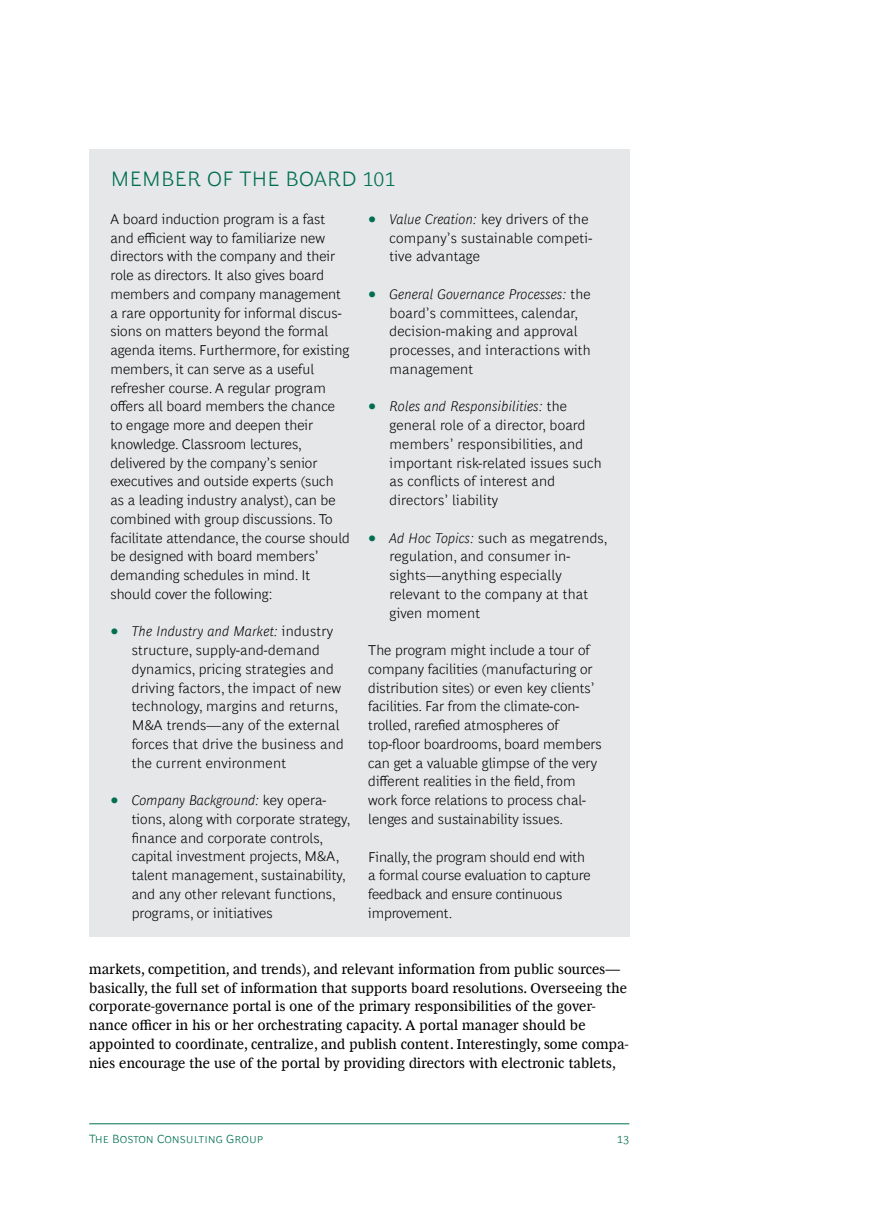
<style>
.page{position:relative;width:893px;height:1212px;background:#fff}
.page>*{position:absolute;margin:0;border:0;box-sizing:border-box;transform-origin:0 0}
.t1{font:300 21px "Henderson BCG Sans";letter-spacing:.015em;color:#006f51}
.t2{font:300 14.25px/18.8px "Henderson BCG Sans";color:#000}
.t3{font:14.25px/18.8px "Henderson BCG Serif";letter-spacing:.015em;color:#000}
.t4{font:300 12px "Henderson BCG Sans";color:#006f51}
.s1{font-family:"Henderson BCG Serif";font-weight:400;font-size:18px;color:#006f51}
.s2{font-style:italic}
</style>
<div class="page">
<hr style="left:89px;top:1123px;width:540px;height:1px;background:#006f51">
<div style="left:89px;top:149px;width:540px;height:787px;background:#e6e7e8"></div>
<h1 class="t1" style="left:111px;top:163px;width:286px">Member of the Board 101</h1>
<p class="t2" style="left:111px;top:208px;width:241px">A board induction program is a fast and efficient way to familiarize new directors with the company and their role as directors. It also gives board members and company management a rare opportunity for informal discus&shy;sions on matters beyond the formal agenda items. Furthermore, for existing members, it can serve as a useful refresher course. A regular program offers all board members the chance to engage more and deepen their knowledge. Classroom lectures, delivered by the company’s senior executives and outside experts (such as a leading industry analyst), can be combined with group discussions. To facilitate attendance, the course should be designed with board members’ demanding schedules in mind. It should cover the following:</p>
<p class="t2" style="left:132px;top:621px;width:213px;text-indent:-21px"><span class="s1">•</span> <span class="s2">The Industry and Market:</span> industry structure, supply-and-demand dynamics, pricing strategies and driving factors, the impact of new technology, margins and returns,<br>M &amp;A trends—any of the external forces that drive the business and the current environment</p>
<p class="t2" style="left:132px;top:790px;width:220px;text-indent:-21px"><span class="s1">•</span> <span class="s2">Company Background:</span> key opera&shy;tions, along with corporate strategy, finance and corporate controls, capital investment projects, M &amp;A, talent management, sustainability, and any other relevant functions, programs, or initiatives</p>
<p class="t2" style="left:390px;top:208px;width:204px;text-indent:-21px"><span class="s1">•</span> <span class="s2">Value Creation:</span> key drivers of the company’s sustainable competi&shy;tive advantage</p>
<p class="t2" style="left:390px;top:283px;width:203px;text-indent:-21px"><span class="s1">•</span> <span class="s2">General Governance Processes:</span> the board’s committees, calendar, decision-making and approval processes, and interactions with management</p>
<p class="t2" style="left:390px;top:396px;width:214px;text-indent:-21px"><span class="s1">•</span> <span class="s2">Roles and Responsibilities:</span> the general role of a director, board members’ responsibilities, and important risk-related issues such as conflicts of interest and directors’ liability</p>
<p class="t2" style="left:390px;top:527px;width:220px;text-indent:-21px"><span class="s1">•</span> <span class="s2">Ad Hoc Topics:</span> such as megatrends, regulation, and consumer in&shy;sights—anything especially relevant to the company at that given moment</p>
<p class="t2" style="left:368px;top:640px;width:235px">The program might include a tour of company facilities (manufacturing or distribution sites) or even key clients’ facilities. Far from the climate-con&shy;trolled, rarefied atmospheres of top-floor boardrooms, board members can get a valuable glimpse of the very different realities in the field, from work force relations to process chal&shy;lenges and sustainability issues.</p>
<p class="t2" style="left:368px;top:846px;width:224px">Finally, the program should end with a formal course evaluation to capture feedback and ensure continuous improvement.</p>
<p class="t3" style="left:89px;top:958px;width:541px">markets, competition, and trends), and relevant information from public sources— basically, the full set of information that supports board resolutions. Overseeing the corporate-governance portal is one of the primary responsibilities of the gover&shy;nance officer in his or her orchestrating capacity. A portal manager should be appointed to coordinate, centralize, and publish content. Interestingly, some compa&shy;nies encourage the use of the portal by providing directors with electronic tablets,</p>
<p class="t4" style="left:89px;top:1130px;width:176px">The Boston Consulting Group</p>
<p class="t4" style="left:617px;top:1130px;width:14px">13</p>
</div>
